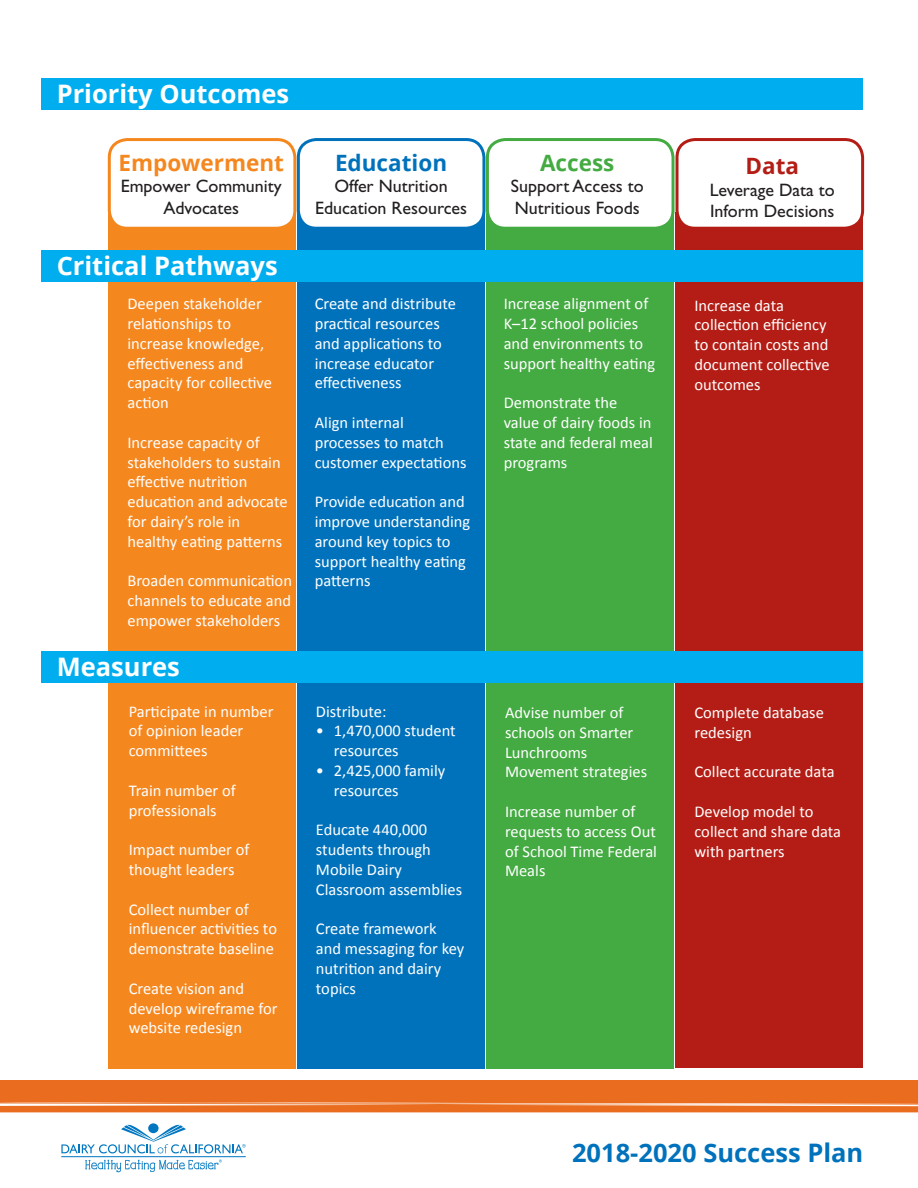
<style>
.page{position:relative;width:918px;height:1188px;background:#fff}
.page>*{position:absolute;margin:0;border:0;box-sizing:border-box;transform-origin:0 0}
.t1{font:700 25.5px "Open Sans";color:#fff}
.t2{font:700 25.5px "Open Sans";color:#0072bc}
.t3{font:700 22.5px "Open Sans";color:#f5871f}
.t4{font:700 22.5px "Open Sans";color:#0072bc}
.t5{font:700 22.5px "Open Sans";color:#44aa42}
.t6{font:700 22.5px "Open Sans";color:#b41d15}
.t7{font:18px/21.6px "Gill Sans";color:#231f20;text-align:center}
.t8{font:16.5px/19.8px "Calibri";color:#fff}
</style>
<div class="page">
<svg style="left:0;top:1080px;width:918px;height:32px;background:#eb742a"></svg>
<svg style="left:148px;top:1123px;width:11px;height:10px"></svg>
<svg style="left:61px;top:1125px;width:185px;height:28px"></svg>
<svg style="left:85px;top:1159px;width:137px;height:13px"></svg>
<hr style="left:61px;top:1156px;width:185px;height:1px;background:#0077c0">
<div style="left:298px;top:213px;width:187px;height:855px;background:#0072bc"></div>
<div style="left:675px;top:212px;width:188px;height:856px;background:#b41d15"></div>
<div style="left:487px;top:213px;width:187px;height:855px;background:#44aa42"></div>
<div style="left:109px;top:213px;width:187px;height:855px;background:#f5871f"></div>
<div style="left:109px;top:140px;width:186px;height:88px;background:#fff;border-radius:18px"></div>
<div style="left:108px;top:138px;width:188px;height:92px;border:3px solid #f5871f;border-radius:18px"></div>
<div style="left:487px;top:140px;width:186px;height:88px;background:#fff;border-radius:18px"></div>
<div style="left:486px;top:138px;width:189px;height:92px;border:3px solid #44aa42;border-radius:18px"></div>
<div style="left:677px;top:140px;width:186px;height:88px;background:#fff;border-radius:18px"></div>
<div style="left:676px;top:138px;width:188px;height:92px;border:3px solid #b41d15;border-radius:18px"></div>
<div style="left:298px;top:140px;width:186px;height:88px;background:#fff;border-radius:18px"></div>
<div style="left:297px;top:138px;width:188px;height:92px;border:3px solid #0072bc;border-radius:18px"></div>
<div style="left:41px;top:251px;width:822px;height:31px;background:#00aeef"></div>
<div style="left:41px;top:651px;width:822px;height:31px;background:#00aeef"></div>
<div style="left:41px;top:78px;width:822px;height:31px;background:#00aeef"></div>
<p class="t1" style="left:57px;top:75px;width:234px">Priority Outcomes</p>
<p class="t3" style="left:118px;top:147px;width:167px">Empowerment</p>
<p class="t7" style="left:121px;top:176px;width:163px">Empower Community<br>Advocates</p>
<p class="t1" style="left:57px;top:248px;width:223px">Critical Pathways</p>
<p class="t8" style="left:128px;top:294px;width:146px">Deepen stakeholder relationships to increase knowledge, effectiveness and capacity for collective action</p>
<p class="t8" style="left:128px;top:433px;width:162px">Increase capacity of stakeholders to sustain effective nutrition education and advocate for dairy’s role in healthy eating patterns</p>
<p class="t8" style="left:128px;top:571px;width:166px;text-align:justify">Broaden communication channels to educate and empower stakeholders</p>
<p class="t1" style="left:57px;top:649px;width:125px">Measures</p>
<p class="t8" style="left:129px;top:701px;width:146px">Participate in number of opinion leader committees</p>
<p class="t8" style="left:129px;top:780px;width:109px">Train number of professionals</p>
<p class="t8" style="left:129px;top:840px;width:122px">Impact number of thought leaders</p>
<p class="t8" style="left:129px;top:899px;width:150px">Collect number of influencer activities to demonstrate baseline</p>
<p class="t8" style="left:129px;top:978px;width:150px">Create vision and develop wireframe for website redesign</p>
<p class="t4" style="left:335px;top:147px;width:114px">Education</p>
<p class="t7" style="left:315px;top:176px;width:154px">Offer Nutrition<br>Education Resources</p>
<p class="t8" style="left:315px;top:294px;width:143px">Create and distribute practical resources and applications to increase educator effectiveness</p>
<p class="t8" style="left:315px;top:413px;width:153px">Align internal processes to match customer expectations</p>
<p class="t8" style="left:315px;top:492px;width:157px">Provide education and improve understanding around key topics to support healthy eating patterns</p>
<p class="t8" style="left:316px;top:701px;width:72px">Distribute:</p>
<p class="t8" style="left:334px;top:721px;width:123px;text-indent:-18px">• 1,470,000 student resources</p>
<p class="t8" style="left:334px;top:761px;width:113px;text-indent:-18px">• 2,425,000 family resources</p>
<p class="t8" style="left:316px;top:820px;width:148px">Educate 440,000 students through<br>Mobile Dairy<br>Classroom assemblies</p>
<p class="t8" style="left:316px;top:919px;width:150px">Create framework and messaging for key nutrition and dairy topics</p>
<p class="t5" style="left:540px;top:147px;width:76px">Access</p>
<p class="t7" style="left:511px;top:176px;width:135px;text-align:left">Support Access to<br>Nutritious Foods</p>
<p class="t8" style="left:504px;top:294px;width:153px">Increase alignment of<br>K–12 school policies and environments to support healthy eating</p>
<p class="t8" style="left:504px;top:393px;width:151px">Demonstrate the value of dairy foods in state and federal meal programs</p>
<p class="t8" style="left:505px;top:703px;width:144px">Advise number of schools on Smarter<br>Lunchrooms<br>Movement strategies</p>
<p class="t8" style="left:505px;top:802px;width:154px">Increase number of requests to access Out of School Time Federal<br>Meals</p>
<p class="t6" style="left:745px;top:150px;width:55px">Data</p>
<p class="t7" style="left:710px;top:179px;width:127px;text-align:left">Leverage Data to<br>Inform Decisions</p>
<p class="t8" style="left:694px;top:295px;width:137px">Increase data collection efficiency to contain costs and document collective outcomes</p>
<p class="t8" style="left:694px;top:703px;width:131px">Complete database redesign</p>
<p class="t8" style="left:694px;top:762px;width:142px">Collect accurate data</p>
<p class="t8" style="left:694px;top:802px;width:148px">Develop model to collect and share data with partners</p>
<h1 class="t2" style="left:572px;top:1135px;width:293px">2018-2020 Success Plan</h1>
</div>
